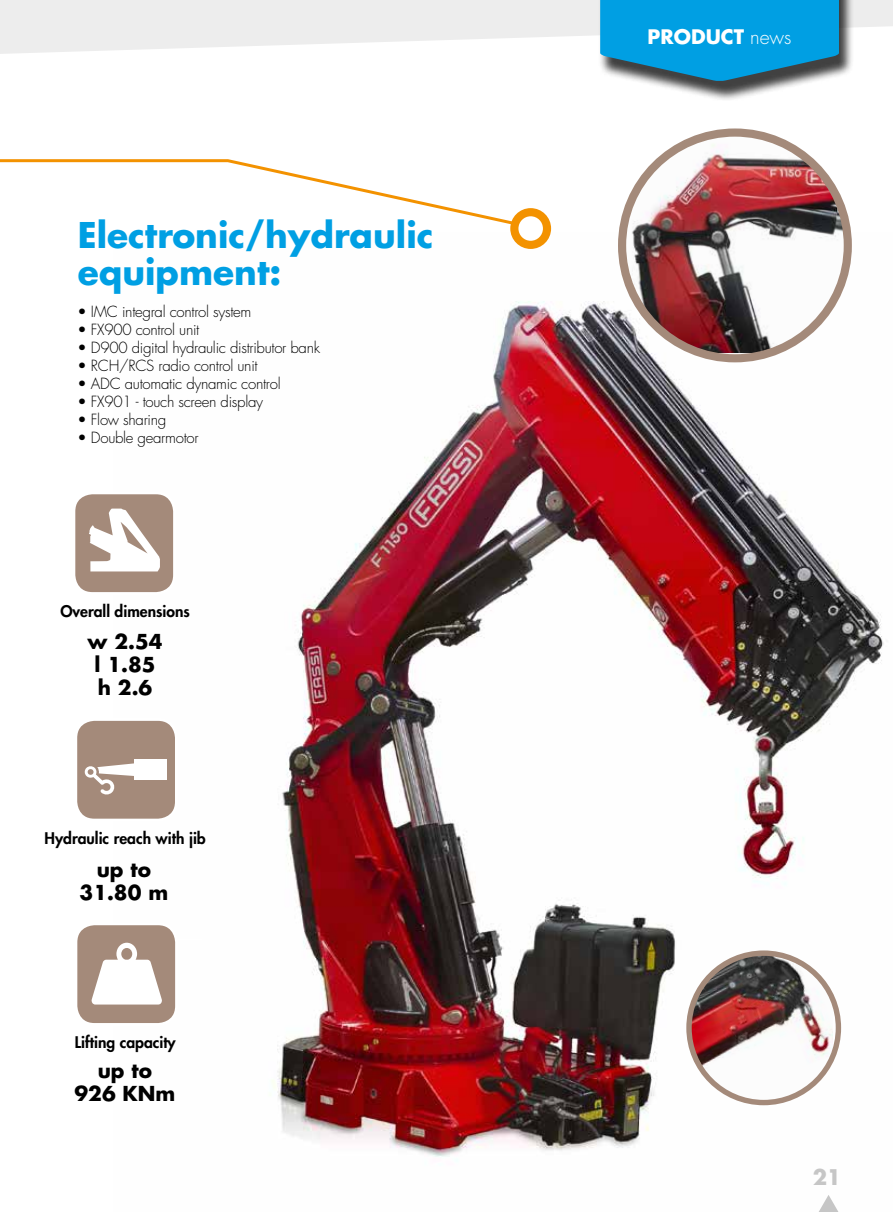
<style>
.page{position:relative;width:893px;height:1212px;background:#fff}
.page>*{position:absolute;margin:0;border:0;box-sizing:border-box;transform-origin:0 0}
.t1{font:700 34.5px/37.5px "Futura Std";color:#009fe3}
.t2{font:700 21px "Futura Std";color:#c6c6c6}
.t3{font:700 20.1px/22.8px "Futura Std";color:#000;text-align:center}
.t4{font:700 19.5px "Futura Std";color:#fff}
.t5{font:800 15.6px "Futura Std";color:#000}
.t6{font:300 15px "Futura Std";letter-spacing:-.02em;color:#000}
.s1{font-weight:300}
</style>
<div class="page">
<img style="left:272px;top:232px;width:612px;height:980px">
<img style="left:689px;top:953px;width:144px;height:145px">
<div style="left:686px;top:950px;width:155px;height:155px;border:5px solid #a48a7a;border-radius:50%"></div>
<img style="left:622px;top:137px;width:224px;height:216px">
<div style="left:618px;top:128px;width:234px;height:234px;border:8px solid #a48a7a;border-radius:50%"></div>
<svg style="left:0;top:0;width:893px;height:54px;fill:#ededed"></svg>
<svg style="left:819px;top:1195px;width:19px;height:17px"></svg>
<div style="left:599px;top:0;width:255px;height:102px;background:#000;opacity:.75"></div>
<svg style="left:600px;top:0;width:239px;height:81px;background:#1298d2"></svg>
<div style="left:76px;top:924px;width:101px;height:100px;background:#a48a7a;border-radius:19px"></div>
<div style="left:74px;top:922px;width:104px;height:104px;border:3px solid #fff;border-radius:19px"></div>
<svg style="left:91px;top:943px;width:71px;height:61px"></svg>
<div style="left:76px;top:719px;width:101px;height:101px;background:#a48a7a;border-radius:19px"></div>
<div style="left:74px;top:718px;width:104px;height:104px;border:3px solid #fff;border-radius:19px"></div>
<svg style="left:84px;top:763px;width:50px;height:32px"></svg>
<div style="left:134px;top:759px;width:32px;height:21px;background:#fff"></div>
<div style="left:74px;top:493px;width:101px;height:101px;background:#a48a7a;border-radius:19px"></div>
<div style="left:72px;top:491px;width:104px;height:104px;border:3px solid #fff;border-radius:19px"></div>
<svg style="left:89px;top:508px;width:71px;height:63px"></svg>
<svg style="left:0;top:159px;width:526px;height:65px"></svg>
<div style="left:510px;top:208px;width:41px;height:41px;background:#f39200;border-radius:50%"></div>
<div style="left:518px;top:216px;width:25px;height:25px;background:#fff;border-radius:50%"></div>
<h1 class="t1" style="left:78px;top:215px;width:357px">Electronic/hydraulic equipment:</h1>
<p class="t6" style="left:78px;top:302px;width:175px">• IMC integral control system</p>
<p class="t6" style="left:78px;top:320px;width:123px">• FX900 control unit</p>
<p class="t6" style="left:78px;top:338px;width:244px">• D900 digital hydraulic distributor bank</p>
<p class="t6" style="left:78px;top:356px;width:182px">• RCH/RCS radio control unit</p>
<p class="t6" style="left:78px;top:374px;width:205px">• ADC automatic dynamic control</p>
<p class="t6" style="left:78px;top:392px;width:187px">• FX901 - touch screen display</p>
<p class="t6" style="left:78px;top:410px;width:90px">• Flow sharing</p>
<p class="t6" style="left:78px;top:428px;width:123px">• Double gearmotor</p>
<p class="t5" style="left:60px;top:602px;width:131px">Overall dimensions</p>
<h3 class="t3" style="left:88px;top:630px;width:76px">w 2.54 l 1.85 h 2.6</h3>
<p class="t5" style="left:45px;top:828px;width:163px">Hydraulic reach with jib</p>
<h3 class="t3" style="left:80px;top:858px;width:90px">up to<br>31.80 m</h3>
<p class="t5" style="left:75px;top:1033px;width:102px">Lifting capacity</p>
<h3 class="t3" style="left:75px;top:1058px;width:102px">up to<br>926 KNm</h3>
<h3 class="t4" style="left:647px;top:24px;width:146px">PRODUCT <span class="s1">news</span></h3>
<h2 class="t2" style="left:813px;top:1163px;width:30px">21</h2>
</div>
